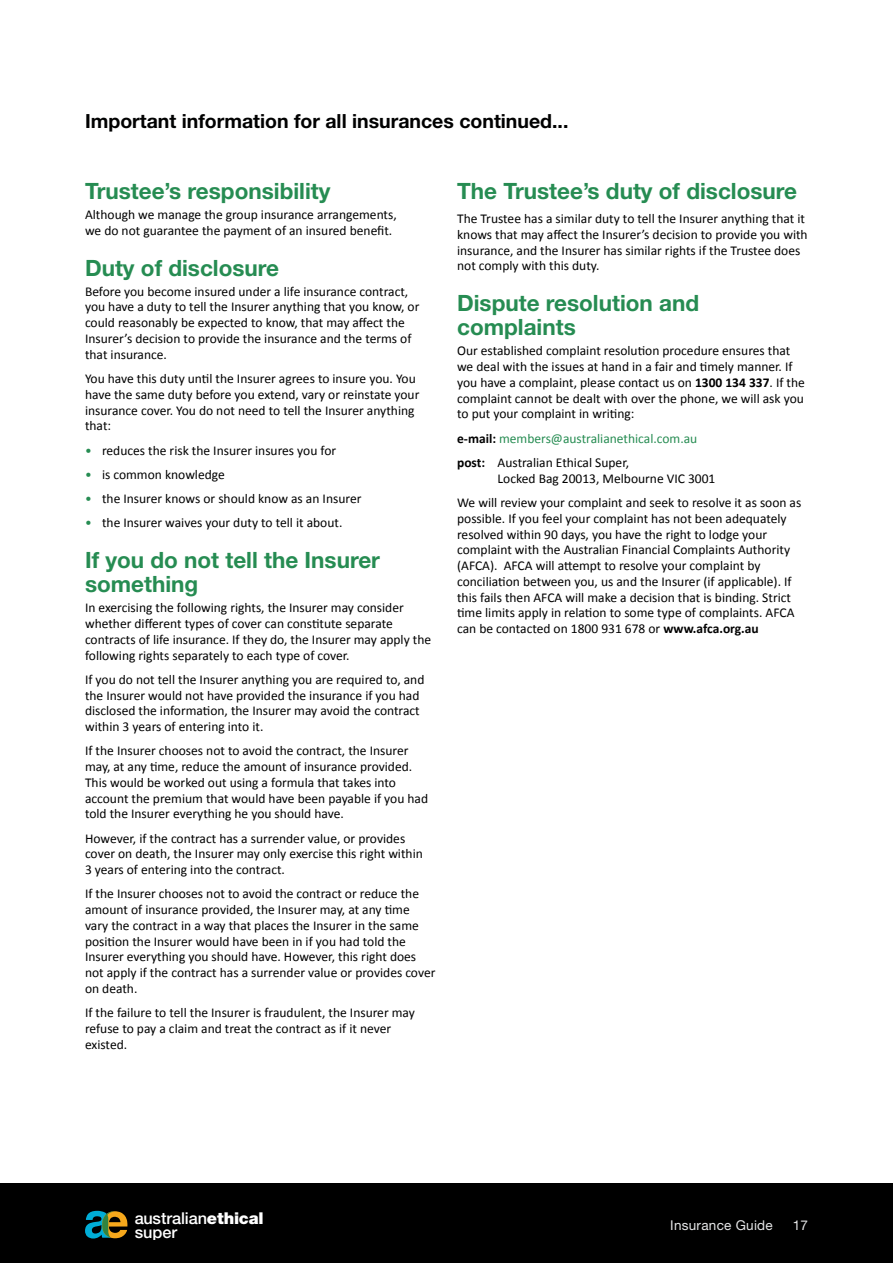
<style>
.page{position:relative;width:893px;height:1263px;background:#fff}
.page>*{position:absolute;margin:0;border:0;box-sizing:border-box;transform-origin:0 0}
.t1{font:700 22.5px/24px "Helvetica Neue LT Std";color:#268c52}
.t2{font:700 19.5px "Helvetica Neue LT Std";color:#000101}
.t3{font:500 16.35px/14px "Helvetica Neue";color:#fff}
.t4{font:13.5px/15.8px "Calibri";color:#000}
.t5{font:13.5px/24.3px "Calibri";color:#268c52}
.t6{font:13.5px "Helvetica Neue LT Std";letter-spacing:.02em;color:#e6e7e8}
.s1{color:#268c52}
.s2{font-weight:700}
.s3{font-weight:700;color:#000}
.s4{color:#000}
.s5{font-family:"Helvetica Neue LT Com";font-weight:900}
</style>
<div class="page">
<div style="left:0;top:1183px;width:893px;height:80px;background:#000"></div>
<svg style="left:85px;top:1211px;width:42px;height:27px"></svg>
<h2 class="t2" style="left:85px;top:109px;width:485px">Important information for all insurances continued...</h2>
<h1 class="t1" style="left:85px;top:178px;width:247px">Trustee’s responsibility</h1>
<p class="t4" style="left:85px;top:207px;width:313px">Although we manage the group insurance arrangements, we do not guarantee the payment of an insured benefit.</p>
<h1 class="t1" style="left:85px;top:255px;width:196px">Duty of disclosure</h1>
<p class="t4" style="left:85px;top:283px;width:336px">Before you become insured under a life insurance contract, you have a duty to tell the Insurer anything that you know, or could reasonably be expected to know, that may affect the Insurer’s decision to provide the insurance and the terms of that insurance.</p>
<p class="t4" style="left:85px;top:371px;width:336px">You have this duty until the Insurer agrees to insure you. You have the same duty before you extend, vary or reinstate your insurance cover. You do not need to tell the Insurer anything that:</p>
<p class="t4" style="left:85px;top:442px;width:253px"><span class="s1">•</span> reduces the risk the Insurer insures you for</p>
<p class="t4" style="left:85px;top:466px;width:141px"><span class="s1">•</span> is common knowledge</p>
<p class="t4" style="left:85px;top:491px;width:278px"><span class="s1">•</span> the Insurer knows or should know as an Insurer</p>
<p class="t4" style="left:85px;top:515px;width:259px"><span class="s1">•</span> the Insurer waives your duty to tell it about.</p>
<h1 class="t1" style="left:85px;top:548px;width:296px">If you do not tell the Insurer something</h1>
<p class="t4" style="left:85px;top:600px;width:348px">In exercising the following rights, the Insurer may consider whether different types of cover can constitute separate contracts of life insurance. If they do, the Insurer may apply the following rights separately to each type of cover.</p>
<p class="t4" style="left:85px;top:671px;width:341px">If you do not tell the Insurer anything you are required to, and the Insurer would not have provided the insurance if you had disclosed the information, the Insurer may avoid the contract within 3 years of entering into it.</p>
<p class="t4" style="left:85px;top:743px;width:345px">If the Insurer chooses not to avoid the contract, the Insurer may, at any time, reduce the amount of insurance provided.<br>This would be worked out using a formula that takes into account the premium that would have been payable if you had told the Insurer everything he you should have.</p>
<p class="t4" style="left:85px;top:830px;width:339px">However, if the contract has a surrender value, or provides cover on death, the Insurer may only exercise this right within<br>3 years of entering into the contract.</p>
<p class="t4" style="left:85px;top:886px;width:352px">If the Insurer chooses not to avoid the contract or reduce the amount of insurance provided, the Insurer may, at any time vary the contract in a way that places the Insurer in the same position the Insurer would have been in if you had told the Insurer everything you should have. However, this right does not apply if the contract has a surrender value or provides cover on death.</p>
<p class="t4" style="left:85px;top:1005px;width:331px">If the failure to tell the Insurer is fraudulent, the Insurer may refuse to pay a claim and treat the contract as if it never existed.</p>
<h1 class="t1" style="left:457px;top:178px;width:342px">The Trustee’s duty of disclosure</h1>
<p class="t4" style="left:457px;top:211px;width:352px">The Trustee has a similar duty to tell the Insurer anything that it knows that may affect the Insurer’s decision to provide you with insurance, and the Insurer has similar rights if the Trustee does not comply with this duty.</p>
<h1 class="t1" style="left:457px;top:291px;width:244px">Dispute resolution and complaints</h1>
<p class="t4" style="left:457px;top:343px;width:349px">Our established complaint resolution procedure ensures that we deal with the issues at hand in a fair and timely manner. If you have a complaint, please contact us on <span class="s2">1300 134 337</span>. If the complaint cannot be dealt with over the phone, we will ask you to put your complaint in writing:</p>
<p class="t5" style="left:457px;top:426px;width:242px"><span class="s3">e-mail:</span> members@australianethical.com.au <span class="s3">post:</span> <span class="s4">Australian Ethical Super,</span></p>
<p class="t4" style="left:457px;top:466px;width:346px;line-height:24.3px;text-indent:40px">Locked Bag 20013, Melbourne VIC 3001<br>We will review your complaint and seek to resolve it as soon as</p>
<p class="t4" style="left:457px;top:510px;width:339px">possible. If you feel your complaint has not been adequately resolved within 90 days, you have the right to lodge your complaint with the Australian Financial Complaints Authority (AFCA). AFCA will attempt to resolve your complaint by conciliation between you, us and the Insurer (if applicable). If this fails then AFCA will make a decision that is binding. Strict time limits apply in relation to some type of complaints. AFCA can be contacted on 1800 931 678 or <span class="s2">www.afca.org.au</span></p>
<p class="t3" style="left:135px;top:1209px;width:130px">australian<span class="s5">ethical </span>super</p>
<p class="t6" style="left:670px;top:1217px;width:104px">Insurance Guide</p>
<p class="t6" style="left:793px;top:1217px;width:17px">17</p>
</div>
